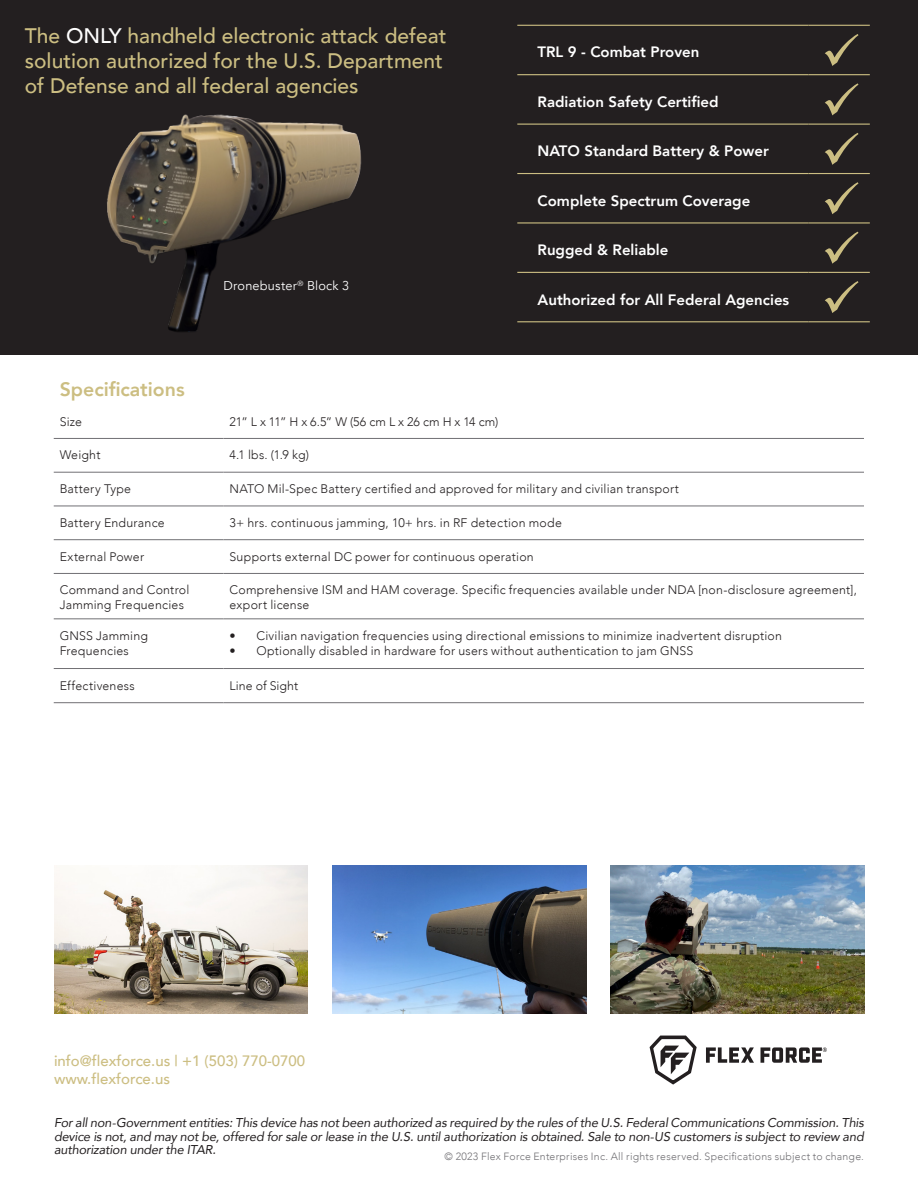
<style>
.page{position:relative;width:918px;height:1188px;background:#fff}
.page>*{position:absolute;margin:0;border:0;box-sizing:border-box;transform-origin:0 0}
.t1{font:500 21px/25.2px "Avenir";color:#ccbe82}
.Subhead{font:800 19.5px "Avenir";color:#ccbe82}
.t2{font:800 15px "Avenir";color:#fff}
.t3{font:500 15px "Avenir";color:#ccbe82}
.t4{font:italic 12.75px/13.5px "Avenir";letter-spacing:-.01em;color:#231f20;text-align:justify}
.t5{font:12.75px "Avenir";letter-spacing:.015em;color:#fff}
.Body{font:300 12.3px/14.9px "Avenir";letter-spacing:.015em;color:#231f20}
.t6{font:300 10.5px "Avenir";letter-spacing:.025em;color:#717074}
.s1{color:#fff}
</style>
<div class="page">
<div style="left:0;top:0;width:918px;height:355px;background:#231f20"></div>
<hr style="left:54px;top:438px;width:170px;height:1px;background:#717074">
<hr style="left:224px;top:438px;width:640px;height:1px;background:#717074">
<hr style="left:54px;top:472px;width:170px;height:1px;background:#717074">
<hr style="left:224px;top:472px;width:640px;height:1px;background:#717074">
<hr style="left:54px;top:506px;width:170px;height:1px;background:#717074">
<hr style="left:224px;top:506px;width:640px;height:1px;background:#717074">
<hr style="left:54px;top:539px;width:170px;height:1px;background:#717074">
<hr style="left:224px;top:539px;width:640px;height:1px;background:#717074">
<hr style="left:54px;top:573px;width:170px;height:1px;background:#717074">
<hr style="left:224px;top:573px;width:640px;height:1px;background:#717074">
<hr style="left:54px;top:618px;width:170px;height:1px;background:#717074">
<hr style="left:224px;top:618px;width:640px;height:1px;background:#717074">
<hr style="left:54px;top:668px;width:170px;height:1px;background:#717074">
<hr style="left:224px;top:668px;width:640px;height:1px;background:#717074">
<hr style="left:54px;top:702px;width:170px;height:1px;background:#717074">
<hr style="left:224px;top:702px;width:640px;height:1px;background:#717074">
<svg style="left:706px;top:1047px;width:48px;height:16px"></svg>
<svg style="left:761px;top:1047px;width:66px;height:16px"></svg>
<svg style="left:649px;top:1035px;width:48px;height:49px"></svg>
<img style="left:54px;top:865px;width:254px;height:148px">
<img style="left:332px;top:865px;width:254px;height:148px">
<img style="left:610px;top:865px;width:254px;height:148px">
<hr style="left:517px;top:25px;width:291px;height:1px;background:#ccbe82">
<hr style="left:808px;top:25px;width:62px;height:1px;background:#ccbe82">
<hr style="left:517px;top:74px;width:291px;height:1px;background:#ccbe82">
<hr style="left:808px;top:74px;width:62px;height:1px;background:#ccbe82">
<hr style="left:517px;top:124px;width:291px;height:1px;background:#ccbe82">
<hr style="left:808px;top:124px;width:62px;height:1px;background:#ccbe82">
<hr style="left:517px;top:173px;width:291px;height:1px;background:#ccbe82">
<hr style="left:808px;top:173px;width:62px;height:1px;background:#ccbe82">
<hr style="left:517px;top:222px;width:291px;height:2px;background:#ccbe82">
<hr style="left:808px;top:222px;width:62px;height:2px;background:#ccbe82">
<hr style="left:517px;top:272px;width:291px;height:1px;background:#ccbe82">
<hr style="left:808px;top:272px;width:62px;height:1px;background:#ccbe82">
<hr style="left:517px;top:321px;width:291px;height:1px;background:#ccbe82">
<hr style="left:808px;top:321px;width:62px;height:1px;background:#ccbe82">
<svg style="left:825px;top:34px;width:33px;height:32px"></svg>
<svg style="left:825px;top:83px;width:33px;height:32px"></svg>
<svg style="left:825px;top:133px;width:33px;height:32px"></svg>
<svg style="left:825px;top:182px;width:33px;height:32px"></svg>
<svg style="left:825px;top:232px;width:33px;height:32px"></svg>
<svg style="left:825px;top:281px;width:33px;height:32px"></svg>
<img style="left:107px;top:114px;width:255px;height:218px">
<p class="t1" style="left:25px;top:22px;width:423px">The <span class="s1">ONLY</span> handheld electronic attack defeat solution authorized for the U.S. Department of Defense and all federal agencies</p>
<p class="t5" style="left:224px;top:278px;width:127px">Dronebuster<sup>®</sup> Block 3</p>
<p class="t2" style="left:538px;top:41px;width:163px">TRL 9 - Combat Proven</p>
<p class="t2" style="left:538px;top:90px;width:182px">Radiation Safety Certified</p>
<p class="t2" style="left:538px;top:139px;width:233px">NATO Standard Battery &amp; Power</p>
<p class="t2" style="left:538px;top:189px;width:214px">Complete Spectrum Coverage</p>
<p class="t2" style="left:538px;top:238px;width:132px">Rugged &amp; Reliable</p>
<p class="t2" style="left:538px;top:288px;width:253px">Authorized for All Federal Agencies</p>
<p class="Subhead" style="left:60px;top:374px;width:126px">Specifications</p>
<p class="Body" style="left:60px;top:414px;width:24px">Size</p>
<p class="Body" style="left:230px;top:414px;width:270px">21” L x 11” H x 6.5” W (56 cm L x 26 cm H x 14 cm)</p>
<p class="Body" style="left:60px;top:448px;width:42px">Weight</p>
<p class="Body" style="left:230px;top:448px;width:81px">4.1 lbs. (1.9 kg)</p>
<p class="Body" style="left:60px;top:482px;width:73px">Battery Type</p>
<p class="Body" style="left:230px;top:482px;width:451px">NATO Mil-Spec Battery certified and approved for military and civilian transport</p>
<p class="Body" style="left:60px;top:515px;width:106px">Battery Endurance</p>
<p class="Body" style="left:230px;top:515px;width:334px">3+ hrs. continuous jamming, 10+ hrs. in RF detection mode</p>
<p class="Body" style="left:60px;top:549px;width:86px">External Power</p>
<p class="Body" style="left:230px;top:549px;width:306px">Supports external DC power for continuous operation</p>
<p class="Body" style="left:60px;top:583px;width:131px">Command and Control<br>Jamming Frequencies</p>
<p class="Body" style="left:230px;top:583px;width:629px">Comprehensive ISM and HAM coverage. Specific frequencies available under NDA [non-disclosure agreement], export license</p>
<p class="Body" style="left:60px;top:628px;width:90px">GNSS Jamming<br>Frequencies</p>
<p class="Body" style="left:230px;top:628px;width:554px">• Civilian navigation frequencies using directional emissions to minimize inadvertent disruption</p>
<p class="Body" style="left:230px;top:643px;width:465px">• Optionally disabled in hardware for users without authentication to jam GNSS</p>
<p class="Body" style="left:60px;top:678px;width:77px">Effectiveness</p>
<p class="Body" style="left:230px;top:678px;width:70px">Line of Sight</p>
<p class="t3" style="left:54px;top:1048px;width:253px">info@flexforce.us | +1 (503) 770-0700</p>
<p class="t3" style="left:54px;top:1066px;width:118px">www.flexforce.us</p>
<p class="t4" style="left:54px;top:1116px;width:812px">For all non-Government entities: This device has not been authorized as required by the rules of the U.S. Federal Communications Commission. This device is not, and may not be, offered for sale or lease in the U.S. until authorization is obtained. Sale to non-US customers is subject to review and authorization under the ITAR.</p>
<p class="t6" style="left:445px;top:1151px;width:421px">© 2023 Flex Force Enterprises Inc. All rights reserved. Specifications subject to change.</p>
</div>
